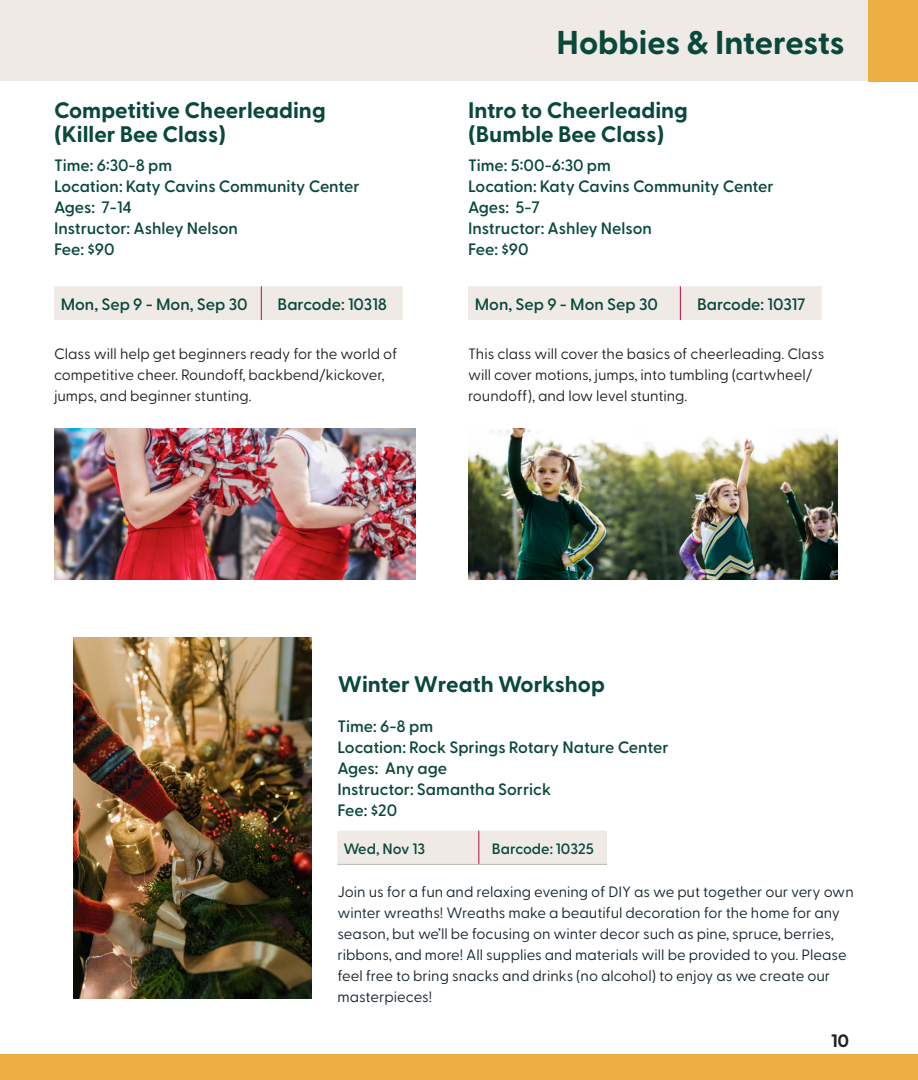
<style>
.page{position:relative;width:918px;height:1080px;background:#fff}
.page>*{position:absolute;margin:0;border:0;box-sizing:border-box;transform-origin:0 0}
.Chapter_Title_-_Align_Center{font:700 33px "Greycliff CF";color:#09483b}
.Paragraph_Style_1{font:700 22.5px/24px "Greycliff CF";color:#09483b}
.t1{font:700 18px "Greycliff CF";color:#231f20}
.Paragraph_Style_1-2{font:600 16.5px "Greycliff CF";color:#09483b}
.Paragraph_Style_1-3{font:15px/21px "Greycliff CF";color:#16242e}
.Paragraph_Style_1-4{font:15px/21px "Greycliff CF";color:#231f20}
.t2{font:600 15px "Greycliff CF";color:#09483b}
</style>
<div class="page">
<div style="left:0;top:0;width:918px;height:81px;background:#efeae5"></div>
<div style="left:0;top:1054px;width:918px;height:26px;background:#eeaf42"></div>
<div style="left:54px;top:286px;width:349px;height:34px;background:#efeae5"></div>
<hr style="left:261px;top:286px;width:1px;height:34px;background:#c4244a">
<div style="left:468px;top:286px;width:354px;height:34px;background:#efeae5"></div>
<hr style="left:680px;top:286px;width:1px;height:34px;background:#c4244a">
<img style="left:54px;top:429px;width:362px;height:151px">
<img style="left:468px;top:429px;width:369px;height:151px">
<img style="left:73px;top:638px;width:238px;height:360px">
<div style="left:337px;top:831px;width:270px;height:33px;background:#efeae5"></div>
<hr style="left:337px;top:864px;width:142px;height:1px;background:#c4bdb6">
<hr style="left:479px;top:864px;width:128px;height:1px;background:#c4bdb6">
<hr style="left:478px;top:831px;width:1px;height:33px;background:#c4244a">
<div style="left:869px;top:0;width:49px;height:81px;background:#eeaf42"></div>
<p class="Paragraph_Style_1" style="left:54px;top:97px;width:273px">Competitive Cheerleading (Killer Bee Class)</p>
<p class="Paragraph_Style_1-2" style="left:54px;top:153px;width:120px">Time: 6:30-8 pm</p>
<p class="Paragraph_Style_1-2" style="left:54px;top:174px;width:307px">Location: Katy Cavins Community Center</p>
<p class="Paragraph_Style_1-2" style="left:54px;top:195px;width:79px">Ages: 7-14</p>
<p class="Paragraph_Style_1-2" style="left:54px;top:216px;width:185px">Instructor: Ashley Nelson</p>
<p class="Paragraph_Style_1-2" style="left:54px;top:237px;width:62px">Fee: $90</p>
<p class="Paragraph_Style_1-2" style="left:61px;top:292px;width:188px">Mon, Sep 9 - Mon, Sep 30</p>
<p class="Paragraph_Style_1-2" style="left:278px;top:292px;width:111px">Barcode: 10318</p>
<p class="Paragraph_Style_1-4" style="left:54px;top:343px;width:345px">Class will help get beginners ready for the world of competitive cheer. Roundoff, backbend/kickover, jumps, and beginner stunting.</p>
<p class="Chapter_Title_-_Align_Center" style="left:557px;top:17px;width:289px">Hobbies &amp; Interests</p>
<p class="Paragraph_Style_1" style="left:468px;top:97px;width:221px">Intro to Cheerleading (Bumble Bee Class)</p>
<p class="Paragraph_Style_1-2" style="left:468px;top:153px;width:144px">Time: 5:00-6:30 pm</p>
<p class="Paragraph_Style_1-2" style="left:468px;top:174px;width:307px">Location: Katy Cavins Community Center</p>
<p class="Paragraph_Style_1-2" style="left:468px;top:195px;width:74px">Ages: 5-7</p>
<p class="Paragraph_Style_1-2" style="left:468px;top:216px;width:185px">Instructor: Ashley Nelson</p>
<p class="Paragraph_Style_1-2" style="left:468px;top:237px;width:62px">Fee: $90</p>
<p class="Paragraph_Style_1-2" style="left:475px;top:292px;width:185px">Mon, Sep 9 - Mon Sep 30</p>
<p class="Paragraph_Style_1-2" style="left:697px;top:292px;width:110px">Barcode: 10317</p>
<p class="Paragraph_Style_1-4" style="left:468px;top:343px;width:358px">This class will cover the basics of cheerleading. Class will cover motions, jumps, into tumbling (cartwheel/ roundoff), and low level stunting.</p>
<p class="Paragraph_Style_1" style="left:338px;top:671px;width:269px">Winter Wreath Workshop</p>
<p class="Paragraph_Style_1-2" style="left:337px;top:714px;width:97px">Time: 6-8 pm</p>
<p class="Paragraph_Style_1-2" style="left:337px;top:735px;width:333px">Location: Rock Springs Rotary Nature Center</p>
<p class="Paragraph_Style_1-2" style="left:337px;top:756px;width:111px">Ages: Any age</p>
<p class="Paragraph_Style_1-2" style="left:337px;top:777px;width:215px">Instructor: Samantha Sorrick</p>
<p class="Paragraph_Style_1-2" style="left:337px;top:798px;width:61px">Fee: $20</p>
<p class="t2" style="left:343px;top:837px;width:83px">Wed, Nov 13</p>
<p class="t2" style="left:492px;top:837px;width:103px">Barcode: 10325</p>
<p class="Paragraph_Style_1-3" style="left:337px;top:880px;width:518px">Join us for a fun and relaxing evening of DIY as we put together our very own winter wreaths! Wreaths make a beautiful decoration for the home for any season, but we’ll be focusing on winter decor such as pine, spruce, berries, ribbons, and more! All supplies and materials will be provided to you. Please feel free to bring snacks and drinks (no alcohol) to enjoy as we create our masterpieces!</p>
<p class="t1" style="left:831px;top:1027px;width:20px">10</p>
</div>
